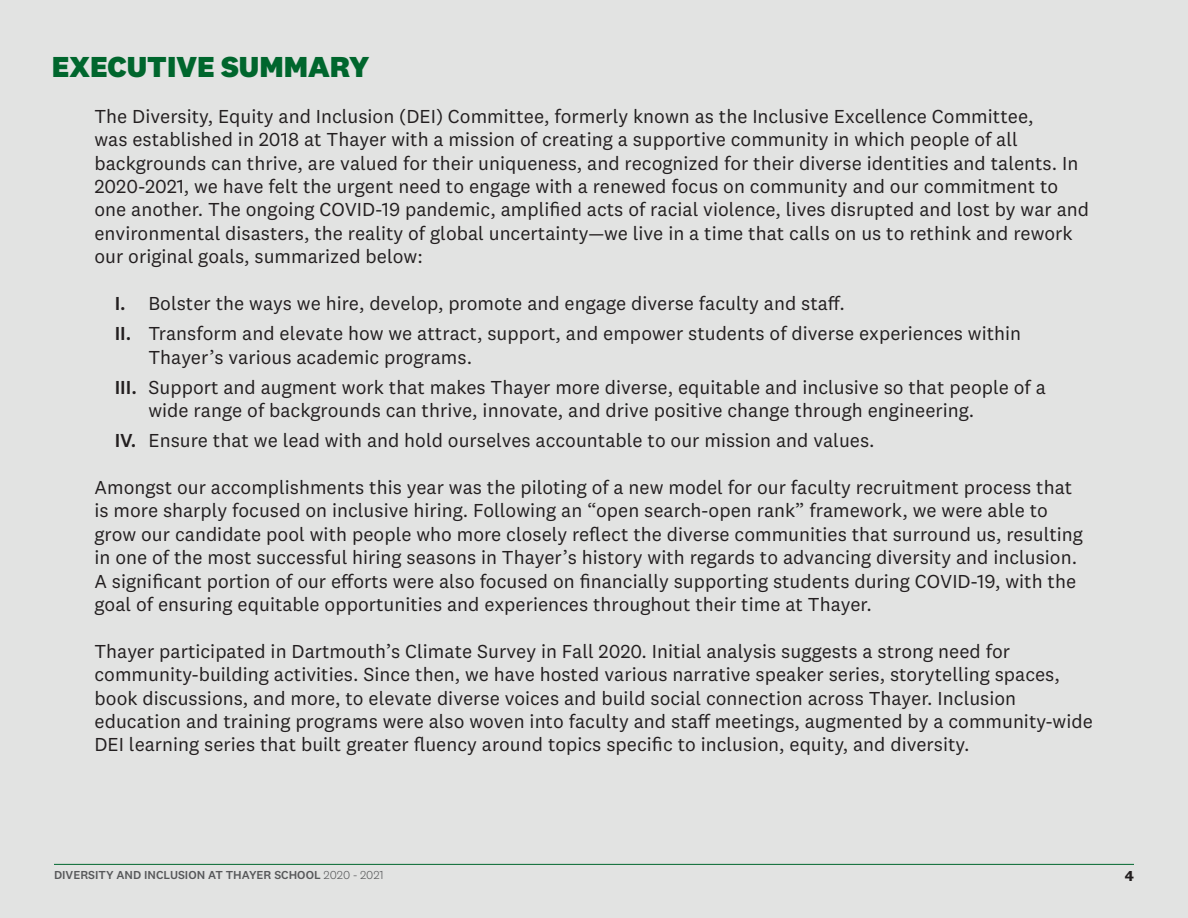
<style>
.page{position:relative;width:1188px;height:918px;background:#e2e3e2}
.page>*{position:absolute;margin:0;border:0;box-sizing:border-box;transform-origin:0 0}
.t1{font:800 30px "National 2";color:#00662d}
.t2{font:19.5px/23.4px "National 2";color:#231f20}
.t3{font:700 15px "National 2";color:#231f20}
.t4{font:500 12px "National 2";color:#57585a}
.s1{font-weight:500}
.s2{font-weight:300}
</style>
<div class="page">
<hr style="left:54px;top:864px;width:1080px;height:1px;background:#00662d">
<h1 class="t1" style="left:52px;top:48px;width:319px">EXECUTIVE SUMMARY</h1>
<p class="t2" style="left:94px;top:104px;width:996px">The Diversity, Equity and Inclusion (DEI) Committee, formerly known as the Inclusive Excellence Committee,<br>was established in 2018 at Thayer with a mission of creating a supportive community in which people of all backgrounds can thrive, are valued for their uniqueness, and recognized for their diverse identities and talents. In 2020-2021, we have felt the urgent need to engage with a renewed focus on community and our commitment to one another. The ongoing COVID-19 pandemic, amplified acts of racial violence, lives disrupted and lost by war and environmental disasters, the reality of global uncertainty—we live in a time that calls on us to rethink and rework our original goals, summarized below:</p>
<p class="t2" style="left:115px;top:288px;width:908px;line-height:30.2px"><span class="s1">I.</span> Bolster the ways we hire, develop, promote and engage diverse faculty and staff.<br><span class="s1">II.</span> Transform and elevate how we attract, support, and empower students of diverse experiences within</p>
<p class="t2" style="left:115px;top:342px;width:933px;line-height:30.2px;text-indent:34px">Thayer’s various academic programs.<br><span class="s1">III.</span> Support and augment work that makes Thayer more diverse, equitable and inclusive so that people of a</p>
<p class="t2" style="left:115px;top:395px;width:861px;line-height:30.2px;text-indent:34px">wide range of backgrounds can thrive, innovate, and drive positive change through engineering.<br><span class="s1">IV.</span> Ensure that we lead with and hold ourselves accountable to our mission and values.</p>
<p class="t2" style="left:94px;top:476px;width:990px">Amongst our accomplishments this year was the piloting of a new model for our faculty recruitment process that is more sharply focused on inclusive hiring. Following an “open search-open rank” framework, we were able to grow our candidate pool with people who more closely reflect the diverse communities that surround us, resulting in one of the most successful hiring seasons in Thayer’s history with regards to advancing diversity and inclusion.<br>A significant portion of our efforts were also focused on financially supporting students during COVID-19, with the goal of ensuring equitable opportunities and experiences throughout their time at Thayer.</p>
<p class="t2" style="left:94px;top:639px;width:1000px">Thayer participated in Dartmouth’s Climate Survey in Fall 2020. Initial analysis suggests a strong need for community-building activities. Since then, we have hosted various narrative speaker series, storytelling spaces, book discussions, and more, to elevate diverse voices and build social connection across Thayer. Inclusion education and training programs were also woven into faculty and staff meetings, augmented by a community-wide DEI learning series that built greater fluency around topics specific to inclusion, equity, and diversity.</p>
<p class="t4" style="left:54px;top:867px;width:331px">DIVERSITY AND INCLUSION AT THAYER SCHOOL <span class="s2">2020 - 2021</span></p>
<p class="t3" style="left:1125px;top:866px;width:11px">4</p>
</div>
